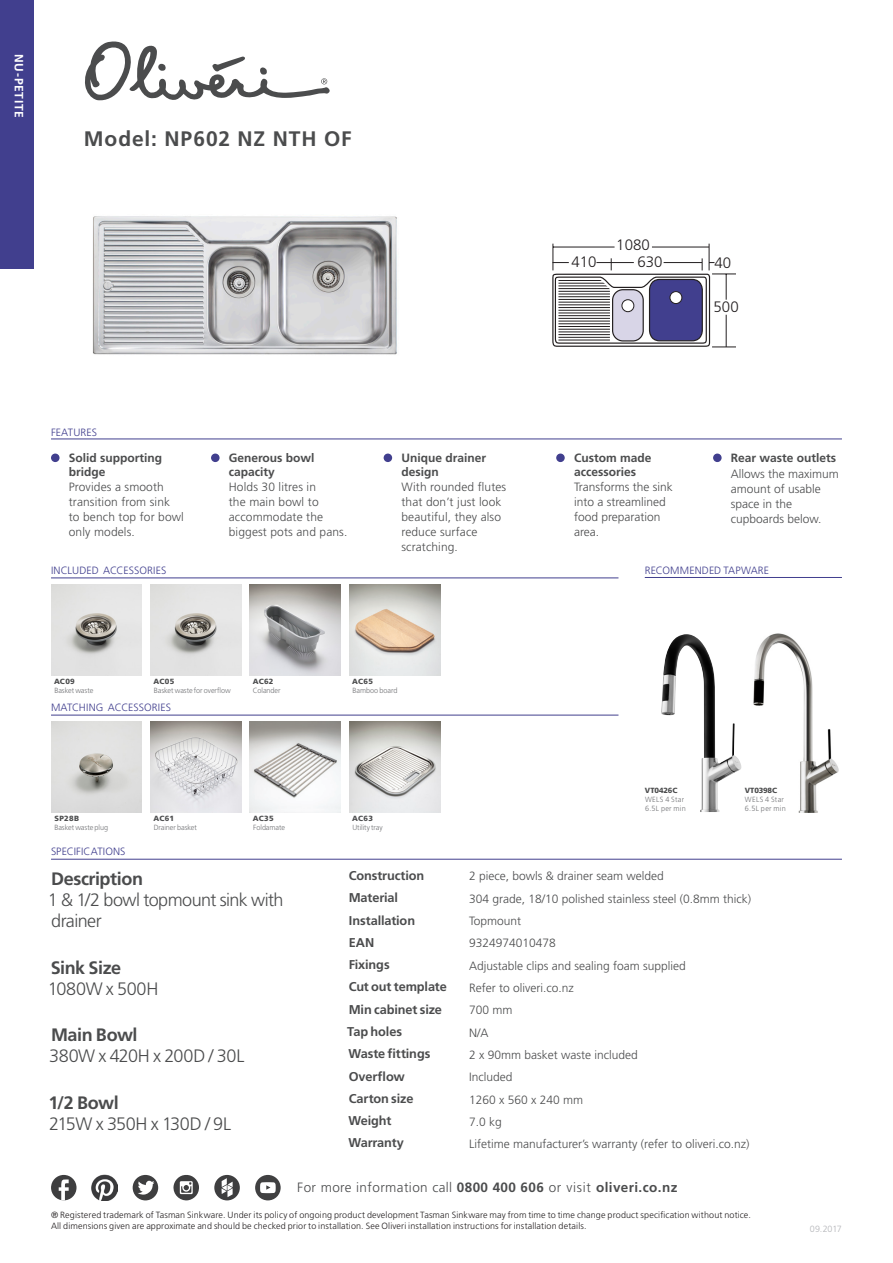
<style>
.page{position:relative;width:893px;height:1263px;background:#fff}
.page>*{position:absolute;margin:0;border:0;box-sizing:border-box;transform-origin:0 0}
.Main_Heading{font:700 21px "Frutiger LT Std";letter-spacing:.04em;color:#4b4c4d}
.Description_etc_Head{font:300 18px/21px "Frutiger LT Std";letter-spacing:-.03em;color:#4b4c4d}
.Description_etc_Head-2{font:300 18px/21px "Frutiger LT Std";letter-spacing:-.01em;color:#4b4c4d}
.t1{font:300 15.15px "Frutiger LT Std";color:#231f20}
.t2{font:300 13.5px "Frutiger LT Std";letter-spacing:.03em;color:#4b4c4d}
.t3{font:700 12.75px/22.2px "Frutiger LT Std";letter-spacing:-.01em;color:#4b4c4d}
.t4{font:300 12px/15px "Frutiger LT Std";color:#4b4c4d}
.t5{font:700 12px/14.4px "Frutiger LT Std";color:#4b4c4d}
.t6{font:700 12px "Frutiger LT Std";letter-spacing:.065em;color:#fff}
.t7{font:300 10.5px "Frutiger LT Std";letter-spacing:.01em;color:#413f8e}
.t8{font:300 9px/10.5px "Frutiger LT Std";letter-spacing:.015em;color:#231f20}
.t9{font:300 9px "Frutiger LT Std";letter-spacing:-.01em;color:#b2b3b7}
.t10{font:300 7.5px "Frutiger LT Std";letter-spacing:-.01em;color:#717275}
.t11{font:300 7.5px/9px "Frutiger LT Std";letter-spacing:.035em;color:#717275}
.t12{font:900 7.5px "Frutiger LT Std";letter-spacing:.015em;color:#4b4c4d}
.t13{font:900 7.5px "Frutiger LT Std";letter-spacing:-.015em;color:#4b4c4d}
.t14{font:900 7.5px "Frutiger LT Std";letter-spacing:-.01em;color:#4b4c4d}
.s1{font-weight:700}
</style>
<div class="page">
<img style="left:753px;top:633px;width:86px;height:179px">
<img style="left:661px;top:634px;width:81px;height:178px">
<svg style="left:85px;top:41px;width:245px;height:59px"></svg>
<div style="left:51px;top:1175px;width:26px;height:25px;background:#3e3e3f;border-radius:50%"></div>
<svg style="left:59px;top:1179px;width:10px;height:21px"></svg>
<img style="left:92px;top:1175px;width:25px;height:25px">
<div style="left:133px;top:1175px;width:25px;height:25px;background:#3e3e3f;border-radius:50%"></div>
<svg style="left:137px;top:1180px;width:18px;height:18px"></svg>
<svg style="left:173px;top:1175px;width:26px;height:25px"></svg>
<svg style="left:214px;top:1175px;width:26px;height:25px"></svg>
<div style="left:255px;top:1175px;width:26px;height:25px;background:#404041;border-radius:50%"></div>
<svg style="left:260px;top:1182px;width:16px;height:11px"></svg>
<div style="left:0;top:0;width:34px;height:269px;background:#413f8e"></div>
<hr style="left:51px;top:438px;width:791px;height:1px;background:#413f8e">
<hr style="left:51px;top:577px;width:567px;height:1px;background:#413f8e">
<hr style="left:645px;top:577px;width:197px;height:1px;background:#413f8e">
<hr style="left:51px;top:859px;width:791px;height:1px;background:#413f8e">
<div style="left:557px;top:454px;width:7px;height:7px;background:#413f8e;border-radius:50%"></div>
<div style="left:556px;top:454px;width:9px;height:8px;border:2px solid #413f8e;border-radius:50%"></div>
<div style="left:52px;top:454px;width:7px;height:7px;background:#413f8e;border-radius:50%"></div>
<div style="left:51px;top:454px;width:9px;height:8px;border:2px solid #413f8e;border-radius:50%"></div>
<div style="left:384px;top:454px;width:7px;height:7px;background:#413f8e;border-radius:50%"></div>
<div style="left:384px;top:454px;width:8px;height:8px;border:2px solid #413f8e;border-radius:50%"></div>
<img style="left:51px;top:584px;width:91px;height:91px">
<hr style="left:51px;top:715px;width:567px;height:1px;background:#413f8e">
<img style="left:150px;top:721px;width:91px;height:91px">
<img style="left:51px;top:721px;width:91px;height:91px">
<div style="left:212px;top:454px;width:7px;height:7px;background:#413f8e;border-radius:50%"></div>
<div style="left:211px;top:454px;width:9px;height:8px;border:2px solid #413f8e;border-radius:50%"></div>
<div style="left:714px;top:454px;width:7px;height:7px;background:#413f8e;border-radius:50%"></div>
<div style="left:713px;top:454px;width:9px;height:8px;border:2px solid #413f8e;border-radius:50%"></div>
<img style="left:250px;top:721px;width:91px;height:91px">
<img style="left:150px;top:584px;width:91px;height:91px">
<img style="left:250px;top:584px;width:91px;height:91px">
<img style="left:349px;top:584px;width:91px;height:91px">
<img style="left:349px;top:721px;width:91px;height:91px">
<svg style="left:552px;top:244px;width:184px;height:104px"></svg>
<div style="left:613px;top:290px;width:30px;height:51px;background:#d8d5e7;border-radius:10px"></div>
<div style="left:612px;top:289px;width:32px;height:52px;border:1px solid #231f20;border-radius:10px"></div>
<div style="left:622px;top:300px;width:12px;height:12px;background:#fff;border-radius:50%"></div>
<div style="left:622px;top:299px;width:12px;height:13px;border:1px solid #231f20;border-radius:50%"></div>
<img style="left:92px;top:216px;width:305px;height:139px">
<p class="t6" style="left:26px;top:54px;width:66px;rotate:90deg">NU-PETITE</p>
<p class="Main_Heading" style="left:84px;top:126px;width:269px">Model: NP602 NZ NTH OF</p>
<p class="t1" style="left:616px;top:237px;width:35px">1080</p>
<p class="t1" style="left:571px;top:253px;width:27px">410</p>
<p class="t1" style="left:638px;top:253px;width:27px">630</p>
<p class="t1" style="left:714px;top:254px;width:18px">40</p>
<p class="t1" style="left:714px;top:298px;width:27px">500</p>
<p class="t7" style="left:51px;top:426px;width:48px">FEATURES</p>
<p class="t5" style="left:69px;top:450px;width:95px">Solid supporting bridge</p>
<p class="t4" style="left:69px;top:480px;width:117px">Provides a smooth transition from sink to bench top for bowl only models.</p>
<p class="t5" style="left:229px;top:450px;width:87px">Generous bowl capacity</p>
<p class="t4" style="left:229px;top:480px;width:120px">Holds 30 litres in<br>the main bowl to accommodate the biggest pots and pans.</p>
<p class="t5" style="left:401px;top:450px;width:86px">Unique drainer design</p>
<p class="t4" style="left:401px;top:480px;width:106px">With rounded flutes that don’t just look beautiful, they also reduce surface scratching.</p>
<p class="t5" style="left:574px;top:450px;width:79px">Custom made accessories</p>
<p class="t4" style="left:574px;top:480px;width:100px">Transforms the sink into a streamlined food preparation area.</p>
<p class="t5" style="left:731px;top:450px;width:107px">Rear waste outlets</p>
<p class="t4" style="left:731px;top:466px;width:109px">Allows the maximum amount of usable space in the cupboards below.</p>
<p class="t7" style="left:51px;top:564px;width:117px">INCLUDED ACCESSORIES</p>
<p class="t7" style="left:645px;top:564px;width:126px">RECOMMENDED TAPWARE</p>
<p class="t12" style="left:54px;top:677px;width:22px">AC09</p>
<p class="t10" style="left:54px;top:686px;width:40px">Basket waste</p>
<p class="t7" style="left:51px;top:701px;width:121px">MATCHING ACCESSORIES</p>
<p class="t12" style="left:153px;top:677px;width:22px">AC05</p>
<p class="t10" style="left:154px;top:686px;width:79px">Basket waste for overflow</p>
<p class="t12" style="left:253px;top:677px;width:22px">AC62</p>
<p class="t10" style="left:253px;top:686px;width:29px">Colander</p>
<p class="t12" style="left:352px;top:677px;width:22px">AC65</p>
<p class="t10" style="left:353px;top:686px;width:46px">Bamboo board</p>
<p class="t14" style="left:645px;top:786px;width:34px">VT0426C</p>
<p class="t11" style="left:645px;top:795px;width:42px">WELS 4 Star<br>6.5L per min</p>
<p class="t13" style="left:745px;top:786px;width:34px">VT0398C</p>
<p class="t11" style="left:745px;top:795px;width:42px">WELS 4 Star<br>6.5L per min</p>
<p class="t12" style="left:54px;top:814px;width:26px">SP28B</p>
<p class="t10" style="left:54px;top:823px;width:55px">Basket waste plug</p>
<p class="t12" style="left:153px;top:814px;width:22px">AC61</p>
<p class="t10" style="left:154px;top:823px;width:45px">Drainer basket</p>
<p class="t12" style="left:253px;top:814px;width:22px">AC35</p>
<p class="t10" style="left:253px;top:823px;width:33px">Foldamate</p>
<p class="t12" style="left:352px;top:814px;width:22px">AC63</p>
<p class="t10" style="left:352px;top:823px;width:32px">Utility tray</p>
<p class="t7" style="left:51px;top:845px;width:76px">SPECIFICATIONS</p>
<p class="Description_etc_Head" style="left:48px;top:868px;width:237px"><span class="s1">Description<br></span>1 &amp; 1/2 bowl topmount sink with drainer</p>
<p class="Description_etc_Head-2" style="left:48px;top:957px;width:112px"><span class="s1">Sink Size<br></span>1080W x 500H</p>
<p class="Description_etc_Head" style="left:49px;top:1025px;width:197px"><span class="s1">Main Bowl<br></span>380W x 420H x 200D / 30L</p>
<p class="Description_etc_Head" style="left:48px;top:1093px;width:184px"><span class="s1">1/2 Bowl<br></span>215W x 350H x 130D / 9L</p>
<p class="t3" style="left:347px;top:865px;width:101px">Construction<br>Material<br>Installation<br>EAN<br>Fixings<br>Cut out template<br>Min cabinet size<br>Tap holes<br>Waste fittings<br>Overflow<br>Carton size<br>Weight<br>Warranty</p>
<p class="t4" style="left:469px;top:869px;width:196px">2 piece, bowls &amp; drainer seam welded</p>
<p class="t4" style="left:469px;top:891px;width:284px">304 grade, 18/10 polished stainless steel (0.8mm thick)</p>
<p class="t4" style="left:469px;top:913px;width:54px">Topmount</p>
<p class="t4" style="left:469px;top:932px;width:218px;line-height:22.4px">9324974010478<br>Adjustable clips and sealing foam supplied</p>
<p class="t4" style="left:469px;top:980px;width:106px">Refer to oliveri.co.nz</p>
<p class="t4" style="left:469px;top:1003px;width:45px">700 mm</p>
<p class="t4" style="left:469px;top:1025px;width:21px">N/A</p>
<p class="t4" style="left:469px;top:1047px;width:170px">2 x 90mm basket waste included</p>
<p class="t4" style="left:469px;top:1070px;width:45px">Included</p>
<p class="t4" style="left:469px;top:1092px;width:116px">1260 x 560 x 240 mm</p>
<p class="t4" style="left:469px;top:1114px;width:34px">7.0 kg</p>
<p class="t4" style="left:469px;top:1137px;width:282px">Lifetime manufacturer’s warranty (refer to oliveri.co.nz)</p>
<p class="t2" style="left:297px;top:1180px;width:382px">For more information call <span class="s1">0800 400 606</span> or visit <span class="s1">oliveri.co.nz</span></p>
<p class="t8" style="left:51px;top:1210px;width:701px">® Registered trademark of Tasman Sinkware. Under its policy of ongoing product development Tasman Sinkware may from time to time change product specification without notice.<br>All dimensions given are approximate and should be checked prior to installation. See Oliveri installation instructions for installation details.</p>
<p class="t9" style="left:810px;top:1224px;width:34px">09.2017</p>
</div>
